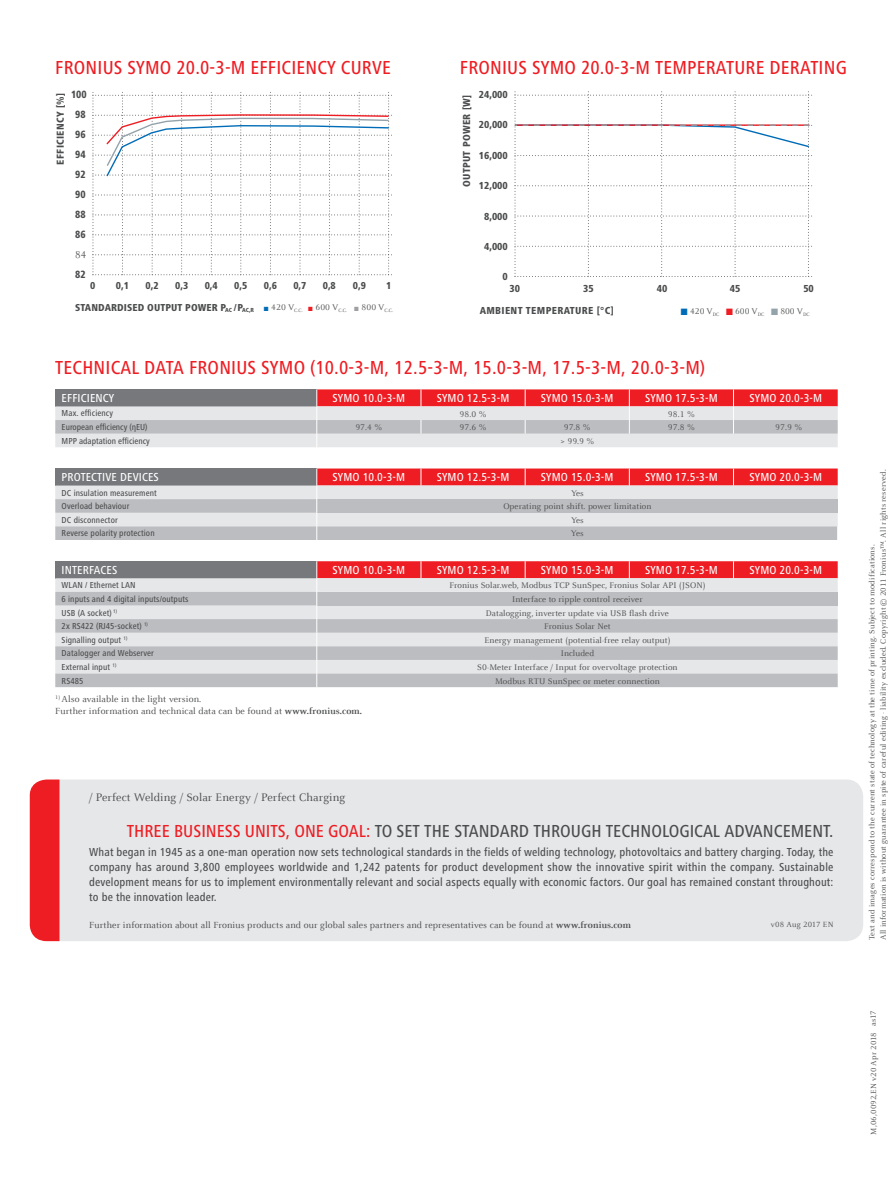
<style>
.page{position:relative;width:893px;height:1191px;background:#fff}
.page>*{position:absolute;margin:0;border:0;box-sizing:border-box;transform-origin:0 0}
.t1{font:500 condensed 19.5px "Frutiger Next LTW1 G";letter-spacing:.01em;color:#ee1d23}
.t2{font:500 condensed 18px "Frutiger Next LTW1 G";color:#4b4c4d}
.t3{font:500 condensed 12px/15px "Frutiger Next LTW1 G";letter-spacing:.01em;color:#4b4c4d;text-align:justify}
.t4{font:500 condensed 12px "Frutiger Next LTW1 G";letter-spacing:.01em;color:#fff}
.t5{font:12px "Celeste Offc Pro";letter-spacing:.01em;color:#4b4c4d}
.t6{font:800 condensed 10.95px/20.1px "Frutiger Next LTW1 G";color:#4b4c4d;scale:.95 1}
.t7{font:10.95px "Celeste Offc Pro";color:#4b4c4d;scale:.95 1}
.t8{font:800 condensed 10.5px "Frutiger Next LTW1 G";letter-spacing:.01em;color:#4b4c4d}
.t9{font:800 condensed 10.5px "Frutiger Next LTW1 G";letter-spacing:.03em;color:#4b4c4d}
.t10{font:9.75px/12px "Celeste Offc Pro";letter-spacing:.01em;color:#4b4c4d}
.t11{font:9.15px "Celeste Offc Pro";color:#4b4c4d}
.t12{font:9px "Celeste Offc Pro";letter-spacing:.01em;color:#4b4c4d}
.t13{font:500 condensed 9px "Frutiger Next LTW1 G";letter-spacing:.01em;color:#4b4c4d}
.t14{font:8.25px/11.2px "Celeste Offc Pro";letter-spacing:.02em;color:#4b4c4d}
.s1{font-family:"Arial";color:#006cb7}
.s2{font-family:"Arial";color:#ee1d23}
.s3{font-family:"Arial";color:#9d9fa2}
.s4{color:#006cb7}
.s5{color:#ee1d23}
.s6{color:#94a2aa}
.s7{font-weight:700}
</style>
<div class="page">
<div style="left:60px;top:779px;width:803px;height:162px;background:#e6e7e9"></div>
<div style="left:30px;top:779px;width:30px;height:162px;background:#ee1d23"></div>
<svg style="left:92px;top:92px;width:300px;height:184px"></svg>
<svg style="left:514px;top:92px;width:299px;height:185px"></svg>
<svg style="left:55px;top:389px;width:783px;height:58px;background:#d2abae"></svg>
<svg style="left:55px;top:468px;width:783px;height:72px;background:#ceafb2"></svg>
<div style="left:55px;top:561px;width:262px;height:17px;background:#76787b"></div>
<svg style="left:55px;top:578px;width:261px;height:14px;background:#e3e4e6"></svg>
<svg style="left:55px;top:592px;width:261px;height:95px;background:#cecfd1"></svg>
<svg style="left:316px;top:561px;width:522px;height:126px;background:#d5babd"></svg>
<h1 class="t1" style="left:55px;top:56px;width:337px">FRONIUS SYMO 20.0-3-M EFFICIENCY CURVE</h1>
<h1 class="t1" style="left:460px;top:56px;width:388px">FRONIUS SYMO 20.0-3-M TEMPERATURE DERATING</h1>
<p class="t6" style="left:71px;top:84px;width:18px">100</p>
<p class="t9" style="left:54px;top:165px;width:73px;rotate:-90deg">EFFICIENCY [%]</p>
<p class="t6" style="left:75px;top:104px;width:13px">98<br>96</p>
<p class="t6" style="left:75px;top:144px;width:13px">94</p>
<p class="t6" style="left:75px;top:164px;width:13px">92</p>
<p class="t6" style="left:75px;top:184px;width:13px">90</p>
<p class="t6" style="left:75px;top:204px;width:13px">88</p>
<p class="t7" style="left:75px;top:248px;width:13px">84</p>
<p class="t6" style="left:75px;top:264px;width:13px">82</p>
<p class="t6" style="left:75px;top:224px;width:13px">86</p>
<p class="t8" style="left:90px;top:279px;width:7px">0</p>
<p class="t8" style="left:116px;top:279px;width:15px">0,1</p>
<p class="t8" style="left:146px;top:279px;width:15px">0,2</p>
<p class="t8" style="left:175px;top:279px;width:15px">0,3</p>
<p class="t8" style="left:205px;top:279px;width:15px">0,4</p>
<p class="t8" style="left:234px;top:279px;width:15px">0,5</p>
<p class="t8" style="left:264px;top:279px;width:15px">0,6</p>
<p class="t8" style="left:293px;top:279px;width:15px">0,7</p>
<p class="t8" style="left:323px;top:279px;width:15px">0,8</p>
<p class="t8" style="left:353px;top:279px;width:15px">0,9</p>
<p class="t8" style="left:386px;top:279px;width:7px">1</p>
<p class="t8" style="left:75px;top:301px;width:180px">STANDARDISED OUTPUT POWER P<sub>AC</sub> /P<sub>AC,R</sub></p>
<p class="t12" style="left:264px;top:302px;width:131px"><span class="s1">■</span> 420 V<sub>C.C.</sub> <span class="s2">■</span> 600 V<sub>C.C.</sub> <span class="s3">■</span> 800 V<sub>C.C.</sub></p>
<p class="t8" style="left:479px;top:89px;width:31px">24,000</p>
<p class="t9" style="left:460px;top:187px;width:94px;rotate:-90deg">OUTPUT POWER [W]</p>
<p class="t8" style="left:479px;top:119px;width:31px">20,000</p>
<p class="t8" style="left:479px;top:150px;width:31px">16,000</p>
<p class="t8" style="left:479px;top:180px;width:31px">12,000</p>
<p class="t8" style="left:484px;top:210px;width:25px">8,000</p>
<p class="t8" style="left:484px;top:240px;width:25px">4,000</p>
<p class="t8" style="left:503px;top:270px;width:7px">0</p>
<p class="t8" style="left:510px;top:282px;width:12px">30</p>
<p class="t8" style="left:583px;top:282px;width:12px">35</p>
<p class="t8" style="left:657px;top:282px;width:12px">40</p>
<p class="t8" style="left:730px;top:282px;width:12px">45</p>
<p class="t8" style="left:803px;top:282px;width:12px">50</p>
<p class="t11" style="left:681px;top:306px;width:130px"><span class="s4">■</span> 420 V<sub>DC</sub> <span class="s5">■</span> 600 V<sub>DC</sub> <span class="s6">■</span> 800 V<sub>DC</sub></p>
<p class="t9" style="left:480px;top:305px;width:135px">AMBIENT TEMPERATURE [°C]</p>
<h1 class="t1" style="left:55px;top:356px;width:144px">TECHNICAL DATA fronius</h1>
<h1 class="t1" style="left:261px;top:356px;width:445px">SYMO (10.0-3-M, 12.5-3-M, 15.0-3-M, 17.5-3-M, 20.0-3-M)</h1>
<p class="t4" style="left:62px;top:391px;width:54px">EFFICIENCY</p>
<p class="t4" style="left:333px;top:391px;width:74px">SYMO 10.0-3-M</p>
<p class="t4" style="left:437px;top:391px;width:74px">SYMO 12.5-3-M</p>
<p class="t4" style="left:541px;top:391px;width:74px">SYMO 15.0-3-M</p>
<p class="t4" style="left:645px;top:391px;width:74px">SYMO 17.5-3-M</p>
<p class="t4" style="left:749px;top:391px;width:74px">SYMO 20.0-3-M</p>
<p class="t13" style="left:62px;top:408px;width:53px">Max. efficiency</p>
<p class="t12" style="left:460px;top:408px;width:29px">98.0 %</p>
<p class="t12" style="left:668px;top:408px;width:29px">98.1 %</p>
<p class="t13" style="left:62px;top:422px;width:87px">European efficiency (ηEU)</p>
<p class="t12" style="left:355px;top:422px;width:29px">97.4 %</p>
<p class="t12" style="left:460px;top:422px;width:29px">97.6 %</p>
<p class="t12" style="left:564px;top:422px;width:29px">97.8 %</p>
<p class="t12" style="left:668px;top:422px;width:29px">97.8 %</p>
<p class="t12" style="left:775px;top:422px;width:29px">97.9 %</p>
<p class="t13" style="left:62px;top:435px;width:90px">MPP adaptation efficiency</p>
<p class="t12" style="left:560px;top:435px;width:35px">&gt; 99.9 %</p>
<p class="t4" style="left:62px;top:470px;width:99px">PROTECTIVE DEVICES</p>
<p class="t4" style="left:333px;top:470px;width:74px">SYMO 10.0-3-M</p>
<p class="t4" style="left:437px;top:470px;width:74px">SYMO 12.5-3-M</p>
<p class="t4" style="left:541px;top:470px;width:74px">SYMO 15.0-3-M</p>
<p class="t4" style="left:645px;top:470px;width:74px">SYMO 17.5-3-M</p>
<p class="t4" style="left:749px;top:470px;width:74px">SYMO 20.0-3-M</p>
<p class="t13" style="left:62px;top:487px;width:97px">DC insulation measurement</p>
<p class="t12" style="left:571px;top:487px;width:14px">Yes</p>
<p class="t13" style="left:62px;top:501px;width:69px">Overload behaviour</p>
<p class="t12" style="left:503px;top:501px;width:150px">Operating point shift. power limitation</p>
<p class="t13" style="left:62px;top:514px;width:58px">DC disconnector</p>
<p class="t12" style="left:571px;top:514px;width:14px">Yes</p>
<p class="t13" style="left:62px;top:528px;width:95px">Reverse polarity protection</p>
<p class="t12" style="left:571px;top:528px;width:14px">Yes</p>
<p class="t4" style="left:62px;top:563px;width:57px">INTERFACES</p>
<p class="t4" style="left:333px;top:563px;width:74px">SYMO 10.0-3-M</p>
<p class="t4" style="left:437px;top:563px;width:74px">SYMO 12.5-3-M</p>
<p class="t4" style="left:541px;top:563px;width:74px">SYMO 15.0-3-M</p>
<p class="t4" style="left:645px;top:563px;width:74px">SYMO 17.5-3-M</p>
<p class="t4" style="left:749px;top:563px;width:74px">SYMO 20.0-3-M</p>
<p class="t13" style="left:62px;top:580px;width:75px">WLAN / Ethernet LAN</p>
<p class="t12" style="left:449px;top:580px;width:258px">Fronius Solar.web, Modbus TCP SunSpec, Fronius Solar API (JSON)</p>
<p class="t13" style="left:62px;top:594px;width:128px">6 inputs and 4 digital inputs/outputs</p>
<p class="t12" style="left:512px;top:593px;width:132px">Interface to ripple control receiver</p>
<p class="t13" style="left:62px;top:607px;width:57px">USB (A socket) <sup>1)</sup></p>
<p class="t12" style="left:486px;top:607px;width:185px">Datalogging, inverter update via USB flash drive</p>
<p class="t13" style="left:62px;top:621px;width:88px">2x RS422 (RJ45-socket) <sup>1)</sup></p>
<p class="t12" style="left:544px;top:621px;width:68px">Fronius Solar Net</p>
<p class="t13" style="left:62px;top:634px;width:67px">Signalling output <sup>1)</sup></p>
<p class="t12" style="left:484px;top:634px;width:187px">Energy management (potential-free relay output)</p>
<p class="t13" style="left:62px;top:648px;width:94px">Datalogger and Webserver</p>
<p class="t12" style="left:561px;top:648px;width:35px">Included</p>
<p class="t13" style="left:62px;top:662px;width:56px">External input <sup>1)</sup></p>
<p class="t12" style="left:477px;top:661px;width:202px">S0-Meter Interface / Input for overvoltage protection</p>
<p class="t13" style="left:62px;top:675px;width:23px">RS485</p>
<p class="t12" style="left:495px;top:675px;width:166px">Modbus RTU SunSpec or meter connection</p>
<p class="t10" style="left:55px;top:693px;width:308px"><sup>1)</sup> Also available in the light version.<br>Further information and technical data can be found at <span class="s7">www.fronius.com.</span></p>
<p class="t5" style="left:89px;top:789px;width:258px">/ Perfect Welding / Solar Energy / Perfect Charging</p>
<h2 class="t2" style="left:127px;top:821px;width:708px"><span class="s5">THREE BUSINESS UNITS, ONE GOAL:</span> TO SET THE STANDARD THROUGH TECHNOLOGICAL ADVANCEMENT.</h2>
<p class="t3" style="left:89px;top:845px;width:746px">What began in 1945 as a one-man operation now sets technological standards in the fields of welding technology, photovoltaics and battery charging. Today, the company has around 3,800 employees worldwide and 1,242 patents for product development show the innovative spirit within the company. Sustainable development means for us to implement environmentally relevant and social aspects equally with economic factors. Our goal has remained constant throughout: to be the innovation leader.</p>
<p class="t10" style="left:89px;top:918px;width:543px">Further information about all Fronius products and our global sales partners and representatives can be found at <span class="s7">www.fronius.com</span></p>
<p class="t14" style="left:771px;top:919px;width:64px">v08 Aug 2017 EN</p>
<p class="t14" style="left:866px;top:940px;width:472px;rotate:-90deg">Text and images correspond to the current state of technology at the time of printing. Subject to modifications.<br>All information is without guarantee in spite of careful editing - liability excluded. Copyright © 2011 Fronius™. All rights reserved.</p>
<p class="t14" style="left:868px;top:1026px;width:17px;rotate:-90deg">as17</p>
<p class="t14" style="left:868px;top:1134px;width:104px;rotate:-90deg">M,06,0092,EN v20 Apr 2018</p>
</div>
